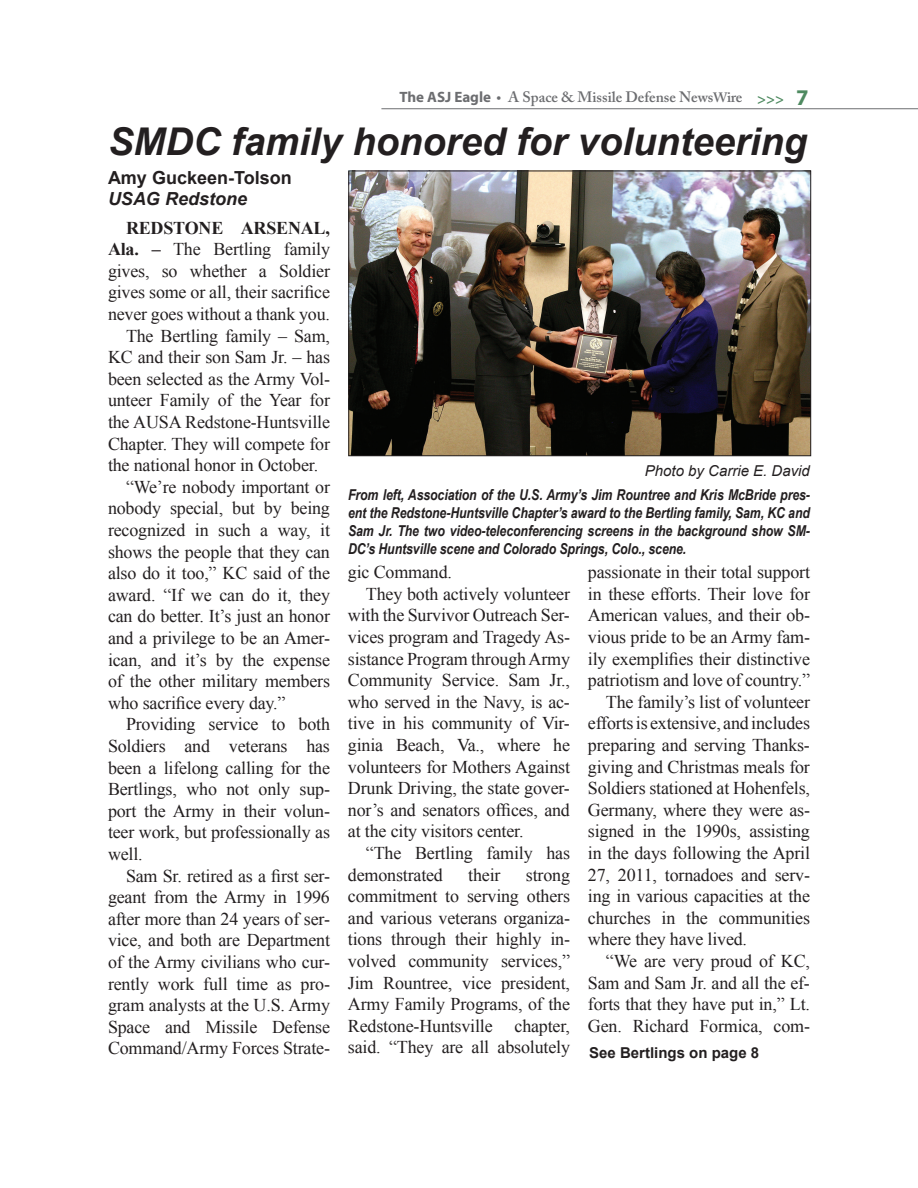
<style>
.page{position:relative;width:918px;height:1188px;background:#fff}
.page>*{position:absolute;margin:0;border:0;box-sizing:border-box;transform-origin:0 0}
.t1{font:italic 700 38.25px "Arial";color:#231f20}
.t2{font:18px/21.6px "Times New Roman";letter-spacing:-.01em;color:#231f20;text-align:justify}
.t3{font:700 18px "Arial";color:#231f20}
.t4{font:700 18px "Times New Roman";letter-spacing:-.01em;color:#231f20}
.t5{font:italic 700 18px "Arial";color:#231f20}
.t6{font:italic 700 15px/18px "Arial Narrow";letter-spacing:-.005em;color:#231f20;text-align:justify}
.t7{font:600 15px "Adobe Caslon Pro";color:#6c6d70}
.t8{font:italic 15px "Arial";color:#231f20}
.t9{font:700 15px "Arial";color:#231f20}
.s1{font-family:"Myriad Pro";font-weight:700}
.s2{font-family:"Myriad Pro";font-style:italic}
.s3{font-size:13.5px}
.s4{font-family:"Myriad Pro";color:#4e8a60}
.s5{font-family:"Myriad Pro";font-weight:700;font-size:22.5px;color:#4e8a60}
.s6{font-weight:700}
</style>
<div class="page">
<img style="left:350px;top:173px;width:459px;height:281px">
<div style="left:348px;top:171px;width:463px;height:285px;border:1px solid #231f20"></div>
<hr style="left:381px;top:108px;width:537px;height:1px;background:#6c6d70">
<p class="t7" style="left:399px;top:88px;width:411px"><span class="s1">The ASJ Eagle</span> <span class="s2">•</span> A Space &amp; Missile Defense News<span class="s3">W</span>ire <span class="s4">&gt;&gt;&gt;</span> <span class="s5">7</span></p>
<h1 class="t1" style="left:108px;top:116px;width:701px">SMDC family honored for volunteering</h1>
<p class="t3" style="left:108px;top:165px;width:185px">Amy Guckeen-Tolson</p>
<p class="t5" style="left:108px;top:187px;width:141px">USAG Redstone</p>
<p class="t4" style="left:126px;top:215px;width:205px">REDSTONE ARSENAL,</p>
<p class="t2" style="left:108px;top:238px;width:224px"><span class="s6">Ala. –</span> The Bertling family</p>
<p class="t2" style="left:108px;top:260px;width:224px">gives, so whether a Soldier</p>
<p class="t2" style="left:108px;top:281px;width:224px">gives some or all, their sacrifice</p>
<p class="t2" style="left:108px;top:303px;width:224px">never goes without a thank you.</p>
<p class="t2" style="left:126px;top:324px;width:206px">The Bertling family – Sam,</p>
<p class="t2" style="left:108px;top:346px;width:224px">KC and their son Sam Jr. – has</p>
<p class="t2" style="left:108px;top:368px;width:224px">been selected as the Army Vol-</p>
<p class="t2" style="left:108px;top:389px;width:224px">unteer Family of the Year for</p>
<p class="t2" style="left:108px;top:411px;width:224px">the AUSA Redstone-Huntsville</p>
<p class="t2" style="left:108px;top:432px;width:224px">Chapter. They will compete for</p>
<p class="t2" style="left:108px;top:454px;width:212px">the national honor in October.</p>
<p class="t2" style="left:126px;top:476px;width:206px">“We’re nobody important or</p>
<p class="t2" style="left:108px;top:497px;width:223px">nobody special, but by being</p>
<p class="t2" style="left:108px;top:519px;width:224px">recognized in such a way, it</p>
<p class="t2" style="left:108px;top:540px;width:223px">shows the people that they can</p>
<p class="t2" style="left:108px;top:562px;width:224px">also do it too,” KC said of the</p>
<p class="t2" style="left:108px;top:584px;width:224px">award. “If we can do it, they</p>
<p class="t2" style="left:108px;top:605px;width:224px">can do better. It’s just an honor</p>
<p class="t2" style="left:108px;top:627px;width:223px">and a privilege to be an Amer-</p>
<p class="t2" style="left:108px;top:648px;width:224px">ican, and it’s by the expense</p>
<p class="t2" style="left:108px;top:670px;width:224px">of the other military members</p>
<p class="t2" style="left:108px;top:692px;width:179px">who sacrifice every day.”</p>
<p class="t2" style="left:126px;top:713px;width:206px">Providing service to both</p>
<p class="t2" style="left:108px;top:735px;width:223px">Soldiers and veterans has</p>
<p class="t2" style="left:108px;top:756px;width:224px">been a lifelong calling for the</p>
<p class="t2" style="left:108px;top:778px;width:224px">Bertlings, who not only sup-</p>
<p class="t2" style="left:108px;top:800px;width:223px">port the Army in their volun-</p>
<p class="t2" style="left:108px;top:821px;width:224px">teer work, but professionally as</p>
<p class="t2" style="left:108px;top:843px;width:36px">well.</p>
<p class="t2" style="left:126px;top:864px;width:205px">Sam Sr. retired as a first ser-</p>
<p class="t2" style="left:108px;top:886px;width:223px">geant from the Army in 1996</p>
<p class="t2" style="left:108px;top:908px;width:223px">after more than 24 years of ser-</p>
<p class="t2" style="left:108px;top:929px;width:224px">vice, and both are Department</p>
<p class="t2" style="left:108px;top:951px;width:223px">of the Army civilians who cur-</p>
<p class="t2" style="left:108px;top:972px;width:224px">rently work full time as pro-</p>
<p class="t2" style="left:108px;top:994px;width:224px">gram analysts at the U.S. Army</p>
<p class="t2" style="left:108px;top:1016px;width:223px">Space and Missile Defense</p>
<p class="t2" style="left:108px;top:1037px;width:224px">Command/Army Forces Strate-</p>
<p class="t8" style="left:645px;top:461px;width:167px">Photo by Carrie E. David</p>
<p class="t6" style="left:348px;top:485px;width:464px">From left, Association of the U.S. Army’s Jim Rountree and Kris McBride pres&shy;ent the Redstone-Huntsville Chapter’s award to the Bertling family, Sam, KC and Sam Jr. The two video-teleconferencing screens in the background show SM-DC’s Huntsville scene and Colorado Springs, Colo., scene.</p>
<p class="t2" style="left:348px;top:561px;width:106px">gic Command.</p>
<p class="t2" style="left:366px;top:583px;width:206px">They both actively volunteer</p>
<p class="t2" style="left:348px;top:604px;width:223px">with the Survivor Outreach Ser-</p>
<p class="t2" style="left:348px;top:626px;width:224px">vices program and Tragedy As-</p>
<p class="t2" style="left:348px;top:647px;width:224px">sistance Program through Army</p>
<p class="t2" style="left:348px;top:669px;width:224px">Community Service. Sam Jr.,</p>
<p class="t2" style="left:348px;top:691px;width:223px">who served in the Navy, is ac-</p>
<p class="t2" style="left:348px;top:712px;width:223px">tive in his community of Vir-</p>
<p class="t2" style="left:348px;top:734px;width:224px">ginia Beach, Va., where he</p>
<p class="t2" style="left:348px;top:755px;width:224px">volunteers for Mothers Against</p>
<p class="t2" style="left:348px;top:777px;width:223px">Drunk Driving, the state gover-</p>
<p class="t2" style="left:348px;top:799px;width:224px">nor’s and senators offices, and</p>
<p class="t2" style="left:348px;top:820px;width:177px">at the city visitors center.</p>
<p class="t2" style="left:366px;top:842px;width:206px">“The Bertling family has</p>
<p class="t2" style="left:348px;top:863px;width:97px">demonstrated</p>
<p class="t2" style="left:468px;top:863px;width:34px">their</p>
<p class="t2" style="left:348px;top:863px;width:224px;text-indent:178px">strong commitment to serving others and various veterans organiza&shy;tions through their highly in&shy;volved community services,” Jim Rountree, vice president, Army Family Programs, of the Redstone-Huntsville chapter, said. “They are all absolutely</p>
<p class="t2" style="left:588px;top:561px;width:224px">passionate in their total support</p>
<p class="t2" style="left:588px;top:583px;width:224px">in these efforts. Their love for</p>
<p class="t2" style="left:588px;top:604px;width:224px">American values, and their ob-</p>
<p class="t2" style="left:588px;top:626px;width:224px">vious pride to be an Army fam-</p>
<p class="t2" style="left:588px;top:647px;width:224px">ily exemplifies their distinctive</p>
<p class="t2" style="left:588px;top:669px;width:224px">patriotism and love of country.”</p>
<p class="t2" style="left:606px;top:691px;width:206px">The family’s list of volunteer</p>
<p class="t2" style="left:588px;top:712px;width:224px">efforts is extensive, and includes</p>
<p class="t2" style="left:588px;top:734px;width:223px">preparing and serving Thanks-</p>
<p class="t2" style="left:588px;top:755px;width:223px">giving and Christmas meals for</p>
<p class="t2" style="left:588px;top:777px;width:224px">Soldiers stationed at Hohenfels,</p>
<p class="t2" style="left:588px;top:799px;width:224px">Germany, where they were as-</p>
<p class="t2" style="left:588px;top:820px;width:223px">signed in the 1990s, assisting</p>
<p class="t2" style="left:588px;top:842px;width:224px">in the days following the April</p>
<p class="t2" style="left:588px;top:863px;width:224px">27, 2011, tornadoes and serv-</p>
<p class="t2" style="left:588px;top:885px;width:224px">ing in various capacities at the</p>
<p class="t2" style="left:588px;top:907px;width:224px">churches in the communities</p>
<p class="t2" style="left:588px;top:928px;width:161px">where they have lived.</p>
<p class="t2" style="left:606px;top:950px;width:206px">“We are very proud of KC,</p>
<p class="t2" style="left:588px;top:971px;width:223px">Sam and Sam Jr. and all the ef-</p>
<p class="t2" style="left:588px;top:993px;width:224px">forts that they have put in,” Lt.</p>
<p class="t2" style="left:588px;top:1015px;width:224px">Gen. Richard Formica, com-</p>
<p class="t9" style="left:589px;top:1042px;width:172px">See Bertlings on page 8</p>
</div>
